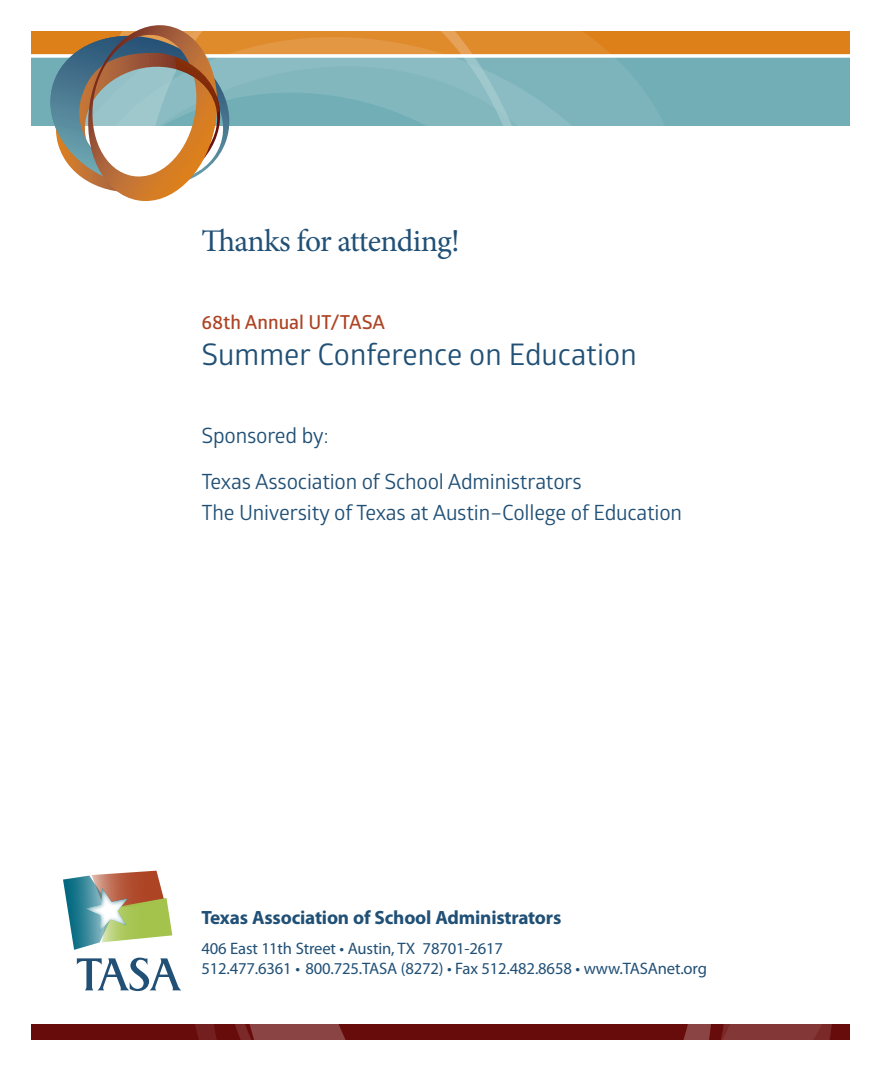
<style>
.page{position:relative;width:882px;height:1071px;background:#fff}
.page>*{position:absolute;margin:0;border:0;box-sizing:border-box;transform-origin:0 0}
.t1{font:31.5px "Minion Pro";letter-spacing:-.025em;color:#215076}
.t2{font:29.75px "Glober";color:#215076}
.t3{font:21px/30.6px "Glober";letter-spacing:-.01em;color:#215076}
.t4{font:700 19.25px "Myriad Pro";letter-spacing:-.01em;color:#215076}
.t5{font:600 19.25px "Glober";color:#ad4424}
.t6{font:16.62px/19.9px "Myriad Pro";letter-spacing:-.01em;color:#215076}
</style>
<div class="page">
<div style="left:32px;top:32px;width:818px;height:94px;background:#72aeb6"></div>
<div style="left:32px;top:32px;width:818px;height:24px;background:#dd8019"></div>
<svg style="left:689px;top:54px;width:161px;height:4px"></svg>
<svg style="left:549px;top:35px;width:120px;height:91px;fill:#7db4bc"></svg>
<svg style="left:231px;top:31px;width:318px;height:95px;fill:#88b7be"></svg>
<svg style="left:48px;top:25px;width:183px;height:176px"></svg>
<svg style="left:77px;top:958px;width:104px;height:33px"></svg>
<svg style="left:63px;top:871px;width:109px;height:79px"></svg>
<div style="left:32px;top:1024px;width:818px;height:16px;background:#680b0b"></div>
<svg style="left:721px;top:1024px;width:111px;height:16px;background:#803333"></svg>
<svg style="left:235px;top:1024px;width:476px;height:16px"></svg>
<h1 class="t1" style="left:201px;top:220px;width:260px">Thanks for attending!</h1>
<p class="t5" style="left:201px;top:309px;width:185px">68th Annual UT/TASA</p>
<h2 class="t2" style="left:201px;top:334px;width:437px">Summer Conference on Education</h2>
<p class="t3" style="left:201px;top:419px;width:129px">Sponsored by:</p>
<p class="t3" style="left:201px;top:465px;width:482px">Texas Association of School Administrators<br>The University of Texas at Austin–College of Education</p>
<p class="t4" style="left:201px;top:907px;width:361px">Texas Association of School Administrators</p>
<p class="t6" style="left:201px;top:939px;width:507px">406 East 11th Street • Austin, TX 78701-2617<br>512.477.6361 • 800.725.TASA (8272) • Fax 512.482.8658 • www.TASAnet.org</p>
</div>
